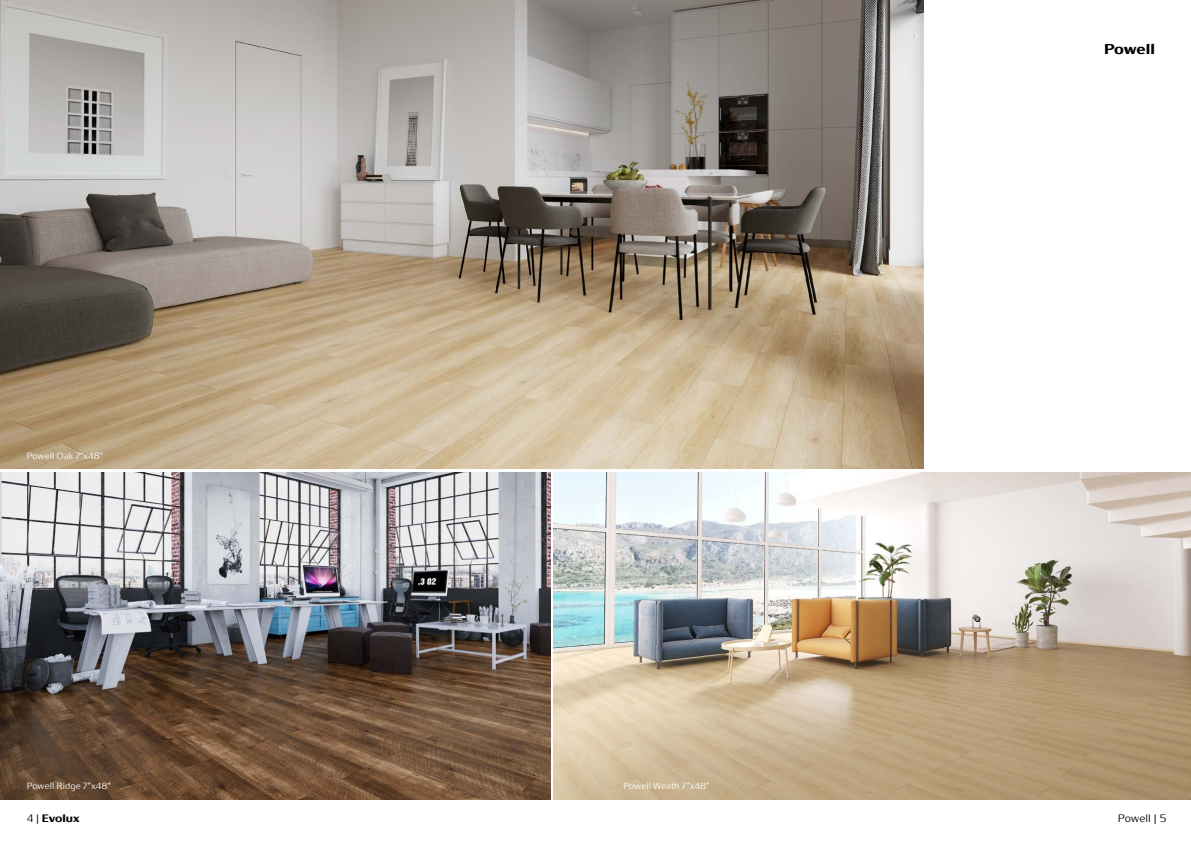
<style>
.page{position:relative;width:1191px;height:842px;background:#fff}
.page>*{position:absolute;margin:0;border:0;box-sizing:border-box;transform-origin:0 0}
.t1{font:700 16px "Roca";letter-spacing:-.01em;color:#000}
.t2{font:700 12px "Roca";color:#000}
.t3{font:300 12px "Roca";letter-spacing:-.005em;color:#000}
.t4{font:300 10px "Roca";color:#fff}
.s1{font-weight:300}
</style>
<div class="page">
<img style="left:0;top:472px;width:551px;height:327px">
<img style="left:0;top:0;width:924px;height:468px">
<img style="left:554px;top:472px;width:637px;height:327px">
<p class="t4" style="left:27px;top:449px;width:78px">Powell Oak 7”x48”</p>
<p class="t4" style="left:27px;top:779px;width:85px">Powell Ridge 7”x48”</p>
<p class="t4" style="left:623px;top:779px;width:88px">Powell Weath 7”x48”</p>
<h1 class="t1" style="left:1104px;top:39px;width:52px">Powell</h1>
<p class="t2" style="left:27px;top:810px;width:54px"><span class="s1">4 |</span> Evolux</p>
<p class="t3" style="left:1118px;top:810px;width:50px">Powell | 5</p>
</div>
